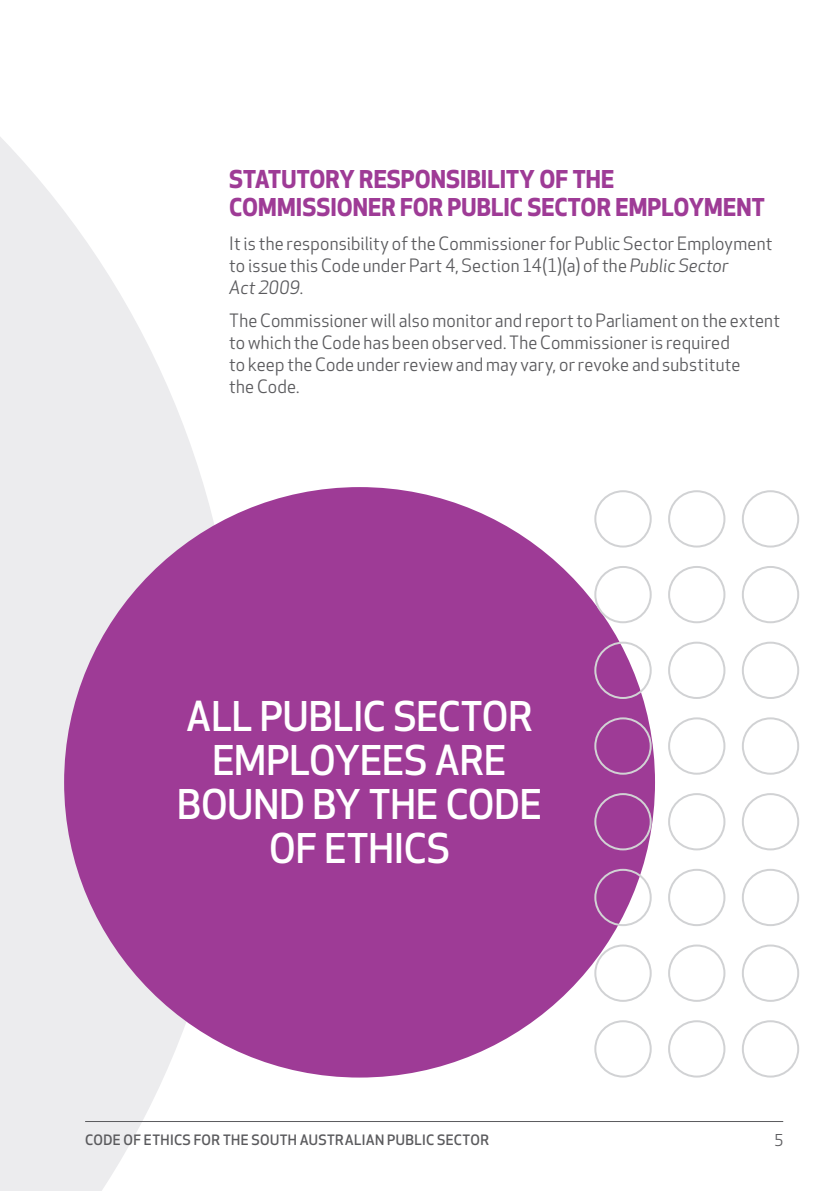
<style>
.page{position:relative;width:840px;height:1191px;background:#fff}
.page>*{position:absolute;margin:0;border:0;box-sizing:border-box;transform-origin:0 0}
.t1{font:500 40px/44px "Apex New";letter-spacing:-.005em;color:#fff;text-align:center}
.t2{font:700 24px/28px "Apex New";letter-spacing:.005em;color:#9e3b96}
.t3{font:18px/22px "Apex New";letter-spacing:.01em;color:#5a5a5d}
.t4{font:16px "Apex New";color:#5a5a5d}
.t5{font:500 14px "Apex New";letter-spacing:.03em;color:#5a5a5d}
.s1{font-style:italic}
</style>
<div class="page">
<svg style="left:0;top:137px;width:238px;height:1054px;fill:#ececee"></svg>
<div style="left:64px;top:487px;width:590px;height:590px;background:#9e3b96;border-radius:50%"></div>
<hr style="left:85px;top:1121px;width:697px;height:1px;background:#5a5a5d">
<div style="left:741px;top:793px;width:57px;height:57px;border:2px solid #d1d2d4;border-radius:50%"></div>
<div style="left:667px;top:793px;width:58px;height:57px;border:2px solid #d1d2d4;border-radius:50%"></div>
<div style="left:594px;top:793px;width:57px;height:57px;border:2px solid #d1d2d4;border-radius:50%"></div>
<div style="left:741px;top:717px;width:57px;height:57px;border:2px solid #d1d2d4;border-radius:50%"></div>
<div style="left:667px;top:717px;width:58px;height:57px;border:2px solid #d1d2d4;border-radius:50%"></div>
<div style="left:594px;top:717px;width:57px;height:57px;border:2px solid #d1d2d4;border-radius:50%"></div>
<div style="left:741px;top:641px;width:57px;height:58px;border:2px solid #d1d2d4;border-radius:50%"></div>
<div style="left:667px;top:641px;width:58px;height:58px;border:2px solid #d1d2d4;border-radius:50%"></div>
<div style="left:594px;top:641px;width:57px;height:58px;border:2px solid #d1d2d4;border-radius:50%"></div>
<div style="left:741px;top:566px;width:57px;height:57px;border:2px solid #d1d2d4;border-radius:50%"></div>
<div style="left:667px;top:566px;width:58px;height:57px;border:2px solid #d1d2d4;border-radius:50%"></div>
<div style="left:594px;top:566px;width:57px;height:57px;border:2px solid #d1d2d4;border-radius:50%"></div>
<div style="left:741px;top:490px;width:57px;height:57px;border:2px solid #d1d2d4;border-radius:50%"></div>
<div style="left:667px;top:490px;width:58px;height:57px;border:2px solid #d1d2d4;border-radius:50%"></div>
<div style="left:594px;top:490px;width:57px;height:57px;border:2px solid #d1d2d4;border-radius:50%"></div>
<div style="left:741px;top:1020px;width:57px;height:57px;border:2px solid #d1d2d4;border-radius:50%"></div>
<div style="left:667px;top:1020px;width:58px;height:57px;border:2px solid #d1d2d4;border-radius:50%"></div>
<div style="left:594px;top:1020px;width:57px;height:57px;border:2px solid #d1d2d4;border-radius:50%"></div>
<div style="left:741px;top:944px;width:57px;height:57px;border:2px solid #d1d2d4;border-radius:50%"></div>
<div style="left:667px;top:944px;width:58px;height:57px;border:2px solid #d1d2d4;border-radius:50%"></div>
<div style="left:594px;top:944px;width:57px;height:57px;border:2px solid #d1d2d4;border-radius:50%"></div>
<div style="left:741px;top:868px;width:57px;height:58px;border:2px solid #d1d2d4;border-radius:50%"></div>
<div style="left:667px;top:868px;width:58px;height:58px;border:2px solid #d1d2d4;border-radius:50%"></div>
<div style="left:594px;top:868px;width:57px;height:58px;border:2px solid #d1d2d4;border-radius:50%"></div>
<h2 class="t2" style="left:229px;top:166px;width:536px">STATUTORY RESPONSIBILITY OF THE<br>COMMISSIONER FOR PUBLIC SECTOR EMPLOYMENT</h2>
<p class="t3" style="left:229px;top:233px;width:544px">It is the responsibility of the Commissioner for Public Sector Employment to issue this Code under Part 4, Section 14(1)(a) of the <span class="s1">Public Sector<br>Act 2009</span>.</p>
<p class="t3" style="left:229px;top:310px;width:552px">The Commissioner will also monitor and report to Parliament on the extent to which the Code has been observed. The Commissioner is required<br>to keep the Code under review and may vary, or revoke and substitute<br>the Code.</p>
<h1 class="t1" style="left:177px;top:696px;width:366px">ALL PUBLIC SECTOR<br>EMPLOYEES ARE<br>BOUND BY THE CODE<br>OF ETHICS</h1>
<p class="t5" style="left:85px;top:1131px;width:405px">CODE OF ETHICS FOR THE SOUTH AUSTRALIAN PUBLIC SECTOR</p>
<p class="t4" style="left:773px;top:1131px;width:11px">5</p>
</div>
